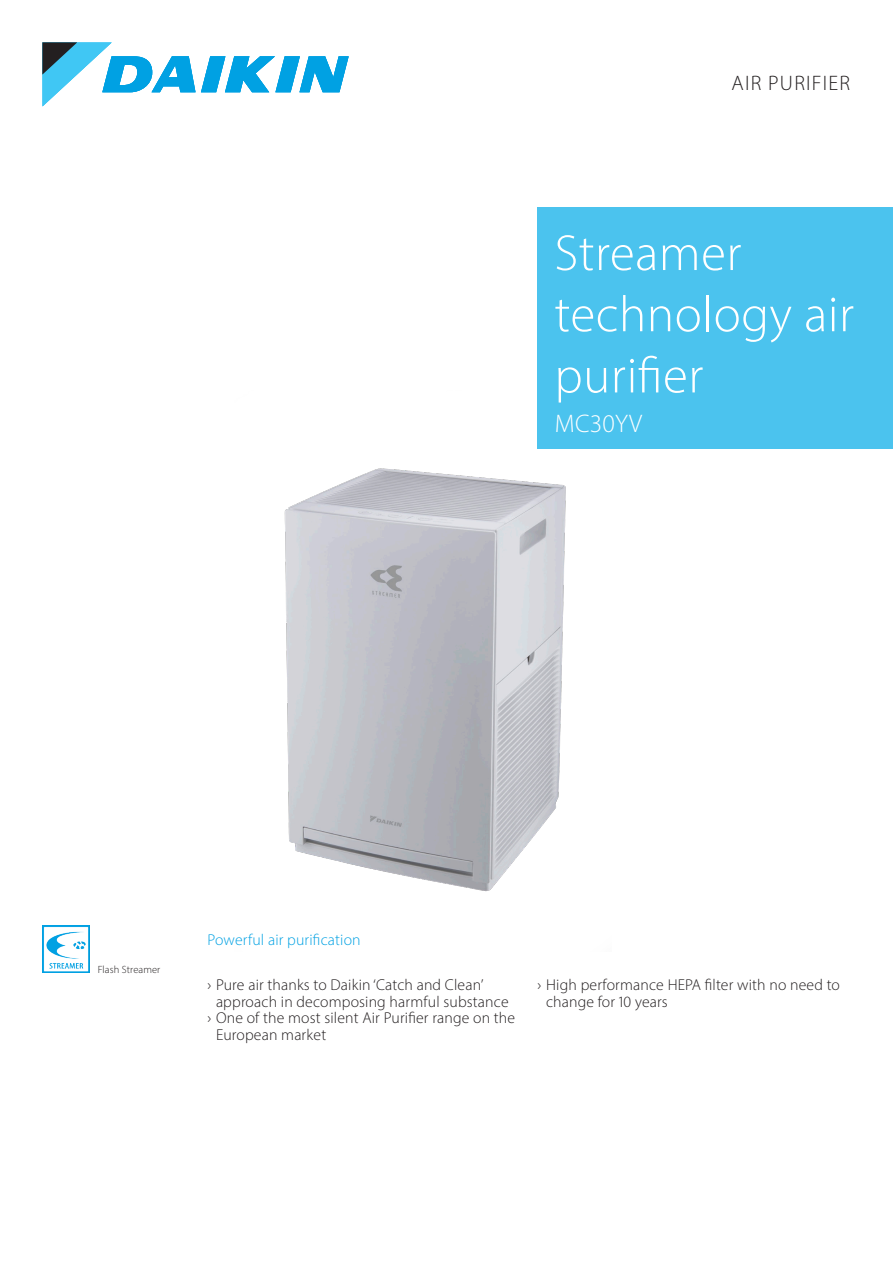
<style>
.page{position:relative;width:893px;height:1263px;background:#fff}
.page>*{position:absolute;margin:0;border:0;box-sizing:border-box;transform-origin:0 0}
.title_body_headline{font:300 51px/61.2px "Myriad Pro";letter-spacing:.01em;color:#fff}
.headline_product{font:300 25.5px "Myriad Pro";letter-spacing:.015em;color:#fff}
.topline{font:300 21px "Myriad Pro";letter-spacing:.06em;color:#231f20}
.t1{font:300 15.75px/16.5px "Myriad Pro";letter-spacing:.01em;color:#231f20}
.product_subheadline{font:300 15.75px "Myriad Pro";letter-spacing:.01em;color:#00a1e3}
.t2{font:300 10.5px "Myriad Pro";letter-spacing:.01em;color:#231f20}
</style>
<div class="page">
<img style="left:43px;top:926px;width:46px;height:47px">
<img style="left:284px;top:468px;width:282px;height:424px">
<svg style="left:43px;top:43px;width:306px;height:63px"></svg>
<div style="left:537px;top:208px;width:356px;height:241px;background:#4bc3ee"></div>
<p class="topline" style="left:732px;top:70px;width:120px">AIR PURIFIER</p>
<p class="title_body_headline" style="left:554px;top:222px;width:301px">Streamer technology air purifier</p>
<p class="headline_product" style="left:555px;top:408px;width:89px">MC30YV</p>
<p class="t2" style="left:98px;top:963px;width:64px">Flash Streamer</p>
<p class="product_subheadline" style="left:208px;top:930px;width:155px">Powerful air purification</p>
<p class="t1" style="left:216px;top:976px;width:294px;text-indent:-9px">› Pure air thanks to Daikin ‘Catch and Clean’ approach in decomposing harmful substance</p>
<p class="t1" style="left:216px;top:1009px;width:301px;text-indent:-9px">› One of the most silent Air Purifier range on the<br>European market</p>
<p class="t1" style="left:546px;top:976px;width:295px;text-indent:-9px">› High performance HEPA filter with no need to change for 10 years</p>
</div>
